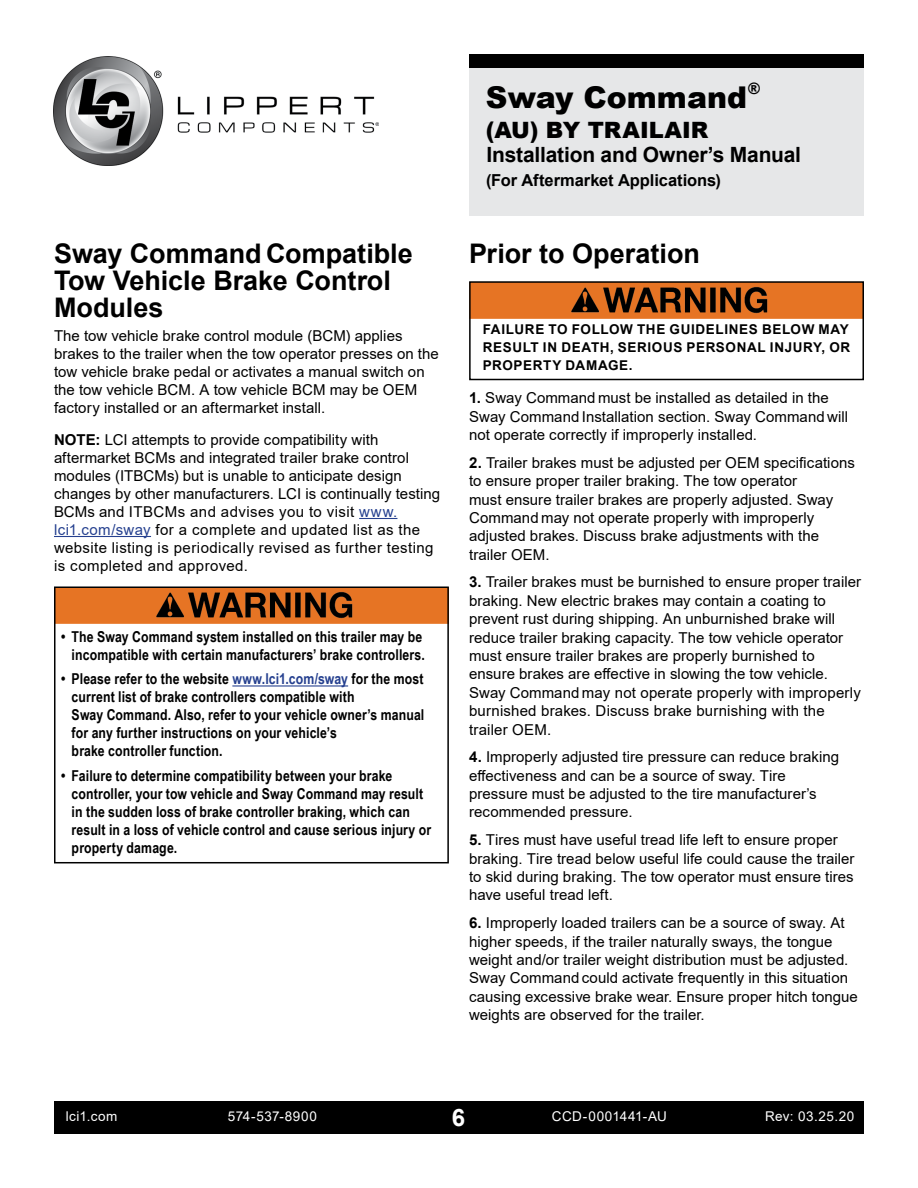
<style>
.page{position:relative;width:918px;height:1188px;background:#fff}
.page>*{position:absolute;margin:0;border:0;box-sizing:border-box;transform-origin:0 0}
.t1{font:900 30px "Arial";color:#000}
.t2{font:700 27px/27px "Arial";color:#000}
.t3{font:700 24px "Arial";color:#fff}
.t4{font:900 22.5px "Arial";color:#000}
.t5{font:700 21px "Arial";letter-spacing:-.01em;color:#000}
.t6{font:700 16.5px "Arial";letter-spacing:-.005em;color:#000}
.t7{font:15px/18.5px "Arial";letter-spacing:.005em;color:#000}
.t8{font:700 15px/18px "Arial Narrow";letter-spacing:.01em;color:#000}
.t9{font:700 13.5px/18px "Arial";letter-spacing:.045em;color:#000;text-align:justify}
.t10{font:13.5px "Arial";letter-spacing:.035em;color:#fff}
.s1{font-weight:700}
.s2{color:#25408f}
</style>
<div class="page">
<div style="left:54px;top:1102px;width:810px;height:32px;background:#000"></div>
<img style="left:54px;top:56px;width:325px;height:110px">
<div style="left:469px;top:54px;width:395px;height:162px;background:#e6e7e8"></div>
<div style="left:469px;top:54px;width:395px;height:14px;background:#000"></div>
<hr style="left:359px;top:518px;width:38px;height:1px;background:#25408f">
<hr style="left:54px;top:536px;width:97px;height:1px;background:#25408f">
<img style="left:57px;top:589px;width:389px;height:35px">
<div style="left:54px;top:586px;width:395px;height:277px;border:2px solid #000"></div>
<hr style="left:232px;top:685px;width:116px;height:2px;background:#25408f">
<img style="left:472px;top:284px;width:389px;height:35px">
<div style="left:469px;top:281px;width:395px;height:99px;border:2px solid #000"></div>
<h2 class="t2" style="left:54px;top:240px;width:360px">Sway Command Compatible<br>Tow Vehicle Brake Control<br>Modules</h2>
<p class="t7" style="left:54px;top:327px;width:386px;line-height:18px">The tow vehicle brake control module (BCM) applies brakes to the trailer when the tow operator presses on the tow vehicle brake pedal or activates a manual switch on the tow vehicle BCM. A tow vehicle BCM may be OEM factory installed or an aftermarket install.</p>
<p class="t7" style="left:54px;top:431px;width:388px;line-height:18px"><span class="s1">NOTE:</span> LCI attempts to provide compatibility with aftermarket BCMs and integrated trailer brake control modules (ITBCMs) but is unable to anticipate design changes by other manufacturers. LCI is continually testing BCMs and ITBCMs and advises you to visit <span class="s2">www. lci1.com/sway</span> for a complete and updated list as the website listing is periodically revised as further testing is completed and approved.</p>
<p class="t8" style="left:61px;top:627px;width:365px;text-align:right">• The Sway Command system installed on this trailer may be incompatible with certain manufacturers’ brake controllers.</p>
<p class="t8" style="left:72px;top:669px;width:354px;text-indent:-11px">• Please refer to the website <span class="s2">www.lci1.com/sway</span> for the most current list of brake controllers compatible with<br>Sway Command. Also, refer to your vehicle owner’s manual for any further instructions on your vehicle’s<br>brake controller function.</p>
<p class="t8" style="left:72px;top:766px;width:361px;text-indent:-10px">• Failure to determine compatibility between your brake controller, your tow vehicle and Sway Command may result in the sudden loss of brake controller braking, which can result in a loss of vehicle control and cause serious injury or property damage.</p>
<h1 class="t1" style="left:486px;top:75px;width:276px">Sway Command<sup>®</sup></h1>
<h3 class="t4" style="left:486px;top:113px;width:224px">(AU) BY TRAILAIR</h3>
<h3 class="t5" style="left:487px;top:140px;width:316px">Installation and Owner’s Manual</h3>
<p class="t6" style="left:486px;top:168px;width:236px">(For Aftermarket Applications)</p>
<h2 class="t2" style="left:469px;top:240px;width:232px">Prior to Operation</h2>
<p class="t9" style="left:483px;top:321px;width:369px">FAILURE TO FOLLOW THE GUIDELINES BELOW MAY RESULT IN DEATH, SERIOUS PERSONAL INJURY, OR PROPERTY DAMAGE.</p>
<p class="t7" style="left:469px;top:389px;width:381px"><span class="s1">1.</span> Sway Command must be installed as detailed in the<br>Sway Command Installation section. Sway Command will not operate correctly if improperly installed.</p>
<p class="t7" style="left:469px;top:453px;width:387px"><span class="s1">2.</span> Trailer brakes must be adjusted per OEM specifications to ensure proper trailer braking. The tow operator<br>must ensure trailer brakes are properly adjusted. Sway Command may not operate properly with improperly adjusted brakes. Discuss brake adjustments with the trailer OEM.</p>
<p class="t7" style="left:469px;top:573px;width:394px"><span class="s1">3.</span> Trailer brakes must be burnished to ensure proper trailer braking. New electric brakes may contain a coating to prevent rust during shipping. An unburnished brake will reduce trailer braking capacity. The tow vehicle operator must ensure trailer brakes are properly burnished to ensure brakes are effective in slowing the tow vehicle.<br>Sway Command may not operate properly with improperly burnished brakes. Discuss brake burnishing with the trailer OEM.</p>
<p class="t7" style="left:469px;top:748px;width:371px"><span class="s1">4.</span> Improperly adjusted tire pressure can reduce braking effectiveness and can be a source of sway. Tire pressure must be adjusted to the tire manufacturer’s recommended pressure.</p>
<p class="t7" style="left:469px;top:831px;width:387px"><span class="s1">5.</span> Tires must have useful tread life left to ensure proper braking. Tire tread below useful life could cause the trailer to skid during braking. The tow operator must ensure tires have useful tread left.</p>
<p class="t7" style="left:469px;top:914px;width:390px"><span class="s1">6.</span> Improperly loaded trailers can be a source of sway. At higher speeds, if the trailer naturally sways, the tongue weight and/or trailer weight distribution must be adjusted.<br>Sway Command could activate frequently in this situation causing excessive brake wear. Ensure proper hitch tongue weights are observed for the trailer.</p>
<p class="t10" style="left:66px;top:1107px;width:53px">lci1.com</p>
<p class="t10" style="left:228px;top:1107px;width:91px">574-537-8900</p>
<h3 class="t3" style="left:452px;top:1101px;width:15px">6</h3>
<p class="t10" style="left:552px;top:1107px;width:117px">CCD-0001441-AU</p>
<p class="t10" style="left:765px;top:1107px;width:91px">Rev: 03.25.20</p>
</div>
